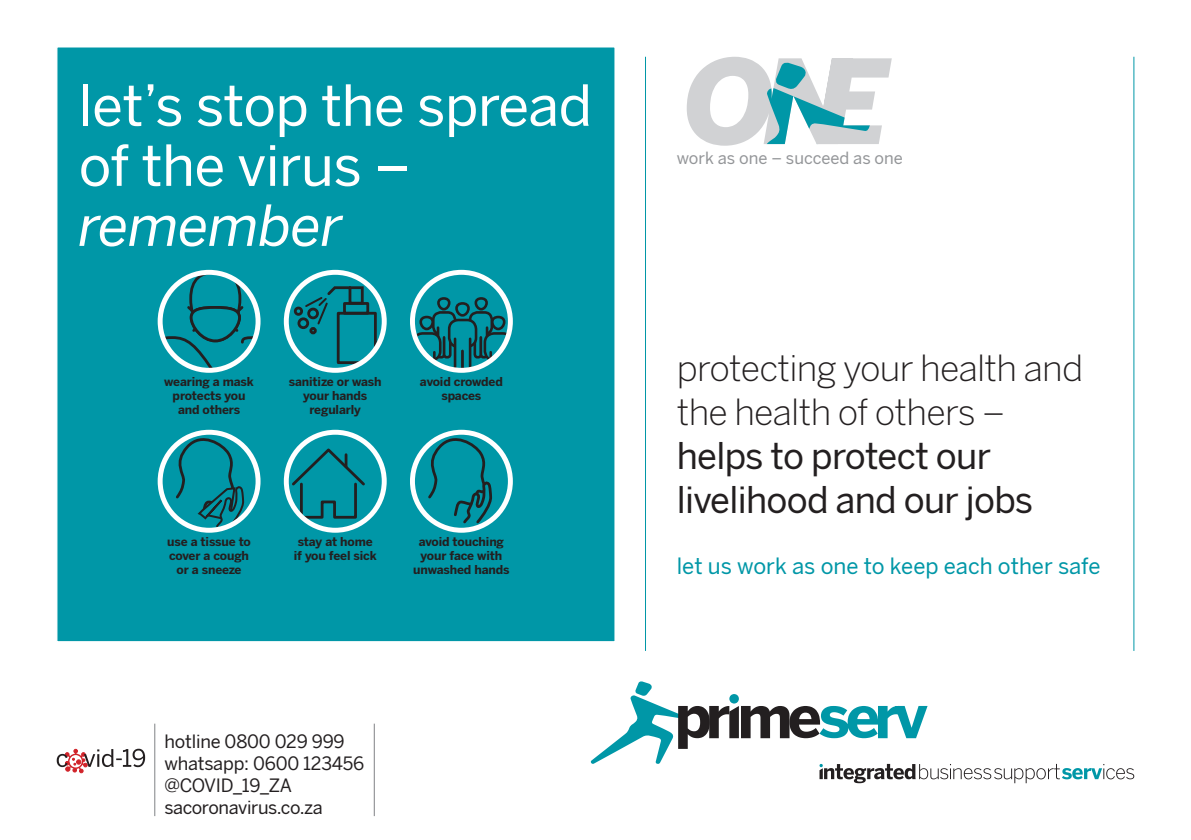
<style>
.page{position:relative;width:1191px;height:840px;background:#fff}
.page>*{position:absolute;margin:0;border:0;box-sizing:border-box;transform-origin:0 0}
.t1{font:56px/60px "Benton Sans";letter-spacing:-.01em;color:#fff}
.t2{font:italic 56px "Benton Sans";letter-spacing:-.01em;color:#fff}
.t3{font:300 36px/44px "Benton Sans";letter-spacing:-.02em;color:#231f20}
.t4{font:36px/44px "Benton Sans";letter-spacing:-.02em;color:#231f20}
.t5{font:22px "Benton Sans";color:#0097a7}
.t6{font:18px/22px "Benton Sans";letter-spacing:-.01em;color:#231f20}
.t7{font:16.4px "Benton Sans";color:#939598}
.t8{font:700 12px/14px "Benton Sans";letter-spacing:-.01em;color:#231f20;text-align:center}
</style>
<div class="page">
<hr style="left:645px;top:57px;width:1px;height:593px;background:#0097a7">
<hr style="left:1133px;top:57px;width:1px;height:593px;background:#0097a7">
<svg style="left:686px;top:57px;width:205px;height:89px"></svg>
<svg style="left:590px;top:681px;width:544px;height:101px"></svg>
<div style="left:57px;top:47px;width:558px;height:594px;background:#0097a7"></div>
<hr style="left:154px;top:723px;width:1px;height:92px;background:#808285">
<hr style="left:374px;top:723px;width:1px;height:92px;background:#808285">
<svg style="left:57px;top:748px;width:88px;height:24px"></svg>
<svg style="left:412px;top:432px;width:98px;height:98px"></svg>
<svg style="left:425px;top:432px;width:69px;height:93px;background:#138e9b"></svg>
<div style="left:410px;top:429px;width:103px;height:103px;border:5px solid #fff;border-radius:50%"></div>
<div style="left:412px;top:272px;width:98px;height:98px;background:#0097a7;border-radius:50%"></div>
<div style="left:455px;top:302px;width:15px;height:14px;border:3px solid #231f20;border-radius:5px"></div>
<div style="left:437px;top:297px;width:13px;height:13px;border:3px solid #231f20;border-radius:5px"></div>
<div style="left:474px;top:297px;width:14px;height:13px;border:3px solid #231f20;border-radius:5px"></div>
<svg style="left:412px;top:309px;width:98px;height:61px"></svg>
<div style="left:410px;top:270px;width:103px;height:102px;border:5px solid #fff;border-radius:50%"></div>
<svg style="left:286px;top:432px;width:98px;height:98px;fill:#0097a7"></svg>
<svg style="left:289px;top:445px;width:78px;height:74px;background:#0f8c99"></svg>
<div style="left:284px;top:429px;width:103px;height:103px;border:5px solid #fff;border-radius:50%"></div>
<div style="left:286px;top:272px;width:98px;height:98px;background:#0097a7;border-radius:50%"></div>
<div style="left:343px;top:302px;width:26px;height:12px;border:3px solid #231f20"></div>
<div style="left:337px;top:311px;width:40px;height:53px;border:3px solid #231f20"></div>
<div style="left:297px;top:317px;width:12px;height:12px;border:3px solid #231f20;border-radius:50%"></div>
<div style="left:309px;top:327px;width:8px;height:7px;border:3px solid #231f20;border-radius:50%"></div>
<div style="left:294px;top:306px;width:9px;height:9px;border:3px solid #231f20;border-radius:50%"></div>
<svg style="left:303px;top:285px;width:62px;height:41px"></svg>
<div style="left:284px;top:270px;width:103px;height:102px;border:5px solid #fff;border-radius:50%"></div>
<svg style="left:160px;top:272px;width:98px;height:98px;background:#1995a2"></svg>
<div style="left:158px;top:270px;width:102px;height:102px;border:5px solid #fff;border-radius:50%"></div>
<svg style="left:160px;top:432px;width:98px;height:98px"></svg>
<svg style="left:173px;top:432px;width:73px;height:96px;background:#158e9c"></svg>
<div style="left:158px;top:429px;width:102px;height:103px;border:5px solid #fff;border-radius:50%"></div>
<h1 class="t1" style="left:79px;top:76px;width:515px">let’s stop the spread of the virus –</h1>
<h1 class="t2" style="left:79px;top:192px;width:266px">remember</h1>
<p class="t8" style="left:164px;top:374px;width:91px">wearing a mask protects you and others</p>
<p class="t8" style="left:289px;top:374px;width:94px">sanitize or wash your hands regularly</p>
<p class="t8" style="left:420px;top:374px;width:84px">avoid crowded spaces</p>
<p class="t8" style="left:167px;top:534px;width:85px">use a tissue to cover a cough or a sneeze</p>
<p class="t8" style="left:294px;top:534px;width:85px">stay at home if you feel sick</p>
<p class="t8" style="left:413px;top:534px;width:98px">avoid touching your face with unwashed hands</p>
<h3 class="t6" style="left:164px;top:730px;width:201px">hotline 0800 029 999 whatsapp: 0600 123456 @COVID_19_ZA sacoronavirus.co.za</h3>
<h3 class="t7" style="left:677px;top:148px;width:228px">work as one – succeed as one</h3>
<h2 class="t3" style="left:677px;top:346px;width:408px">protecting your health and the health of others –</h2>
<h2 class="t4" style="left:677px;top:434px;width:358px">helps to protect our livelihood and our jobs</h2>
<h3 class="t5" style="left:677px;top:552px;width:425px">let us work as one to keep each other safe</h3>
</div>
